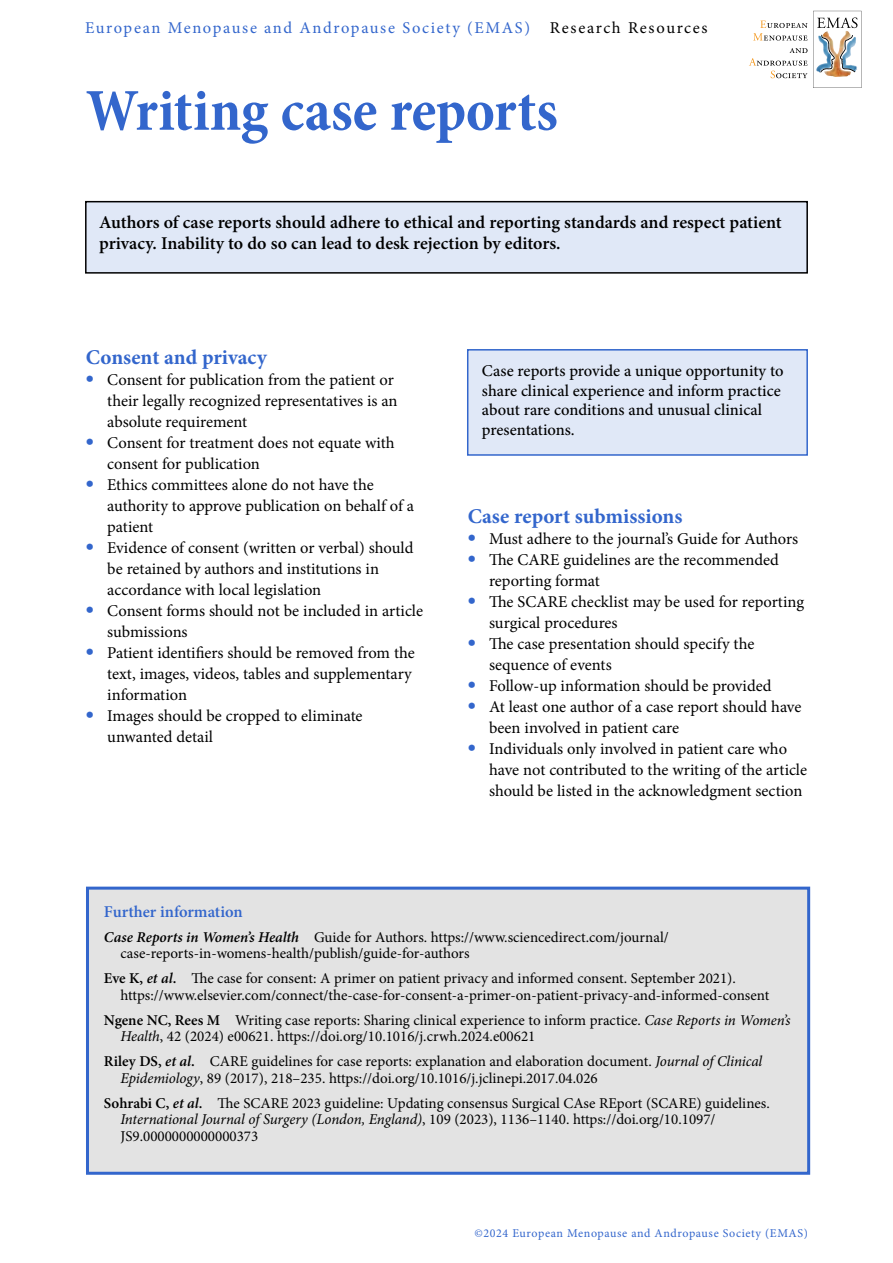
<style>
.page{position:relative;width:893px;height:1263px;background:#fff}
.page>*{position:absolute;margin:0;border:0;box-sizing:border-box;transform-origin:0 0}
.t1{font:700 condensed 60px "Minion Pro";letter-spacing:-.005em;color:#36c}
.t2{font:700 21px "Minion Pro";color:#36c}
.t3{font:600 18px/21px "Minion Pro";color:#000}
.t4{font:16.5px/21px "Minion Pro";color:#000}
.t5{font:500 16.5px/19.5px "Minion Pro";color:#000}
.t6{font:16.5px "Minion Pro";letter-spacing:.1em;color:#36c}
.t7{font:600 16.5px "Minion Pro";color:#36c}
.t8{font:15px/16.5px "Minion Pro";color:#000}
.t9{font:12px "Minion Pro";letter-spacing:.05em;color:#36c}
.s1{color:#000}
.s2{font-family:"Myriad Pro";font-weight:700;font-size:24px;color:#36c}
.s3{font-weight:600;font-style:italic}
.s4{font-weight:600}
.s5{font-style:italic}
</style>
<div class="page">
<svg style="left:749px;top:11px;width:112px;height:77px"></svg>
<div style="left:86px;top:202px;width:721px;height:71px;background:#e0e8f7"></div>
<div style="left:85px;top:201px;width:723px;height:73px;border:2px solid #000"></div>
<div style="left:87px;top:888px;width:722px;height:285px;background:#e3e3e3"></div>
<div style="left:86px;top:887px;width:724px;height:288px;border:3px solid #36c"></div>
<div style="left:468px;top:350px;width:339px;height:105px;background:#e0e8f7"></div>
<div style="left:467px;top:349px;width:341px;height:107px;border:2px solid #36c"></div>
<p class="t6" style="left:85px;top:17px;width:624px">European Menopause and Andropause Society (EMAS) <span class="s1">Research Resources</span></p>
<h1 class="t1" style="left:86px;top:69px;width:474px">Writing case reports</h1>
<p class="t3" style="left:99px;top:212px;width:684px">Authors of case reports should adhere to ethical and reporting standards and respect patient privacy. Inability to do so can lead to desk rejection by editors.</p>
<p class="t2" style="left:86px;top:343px;width:182px">Consent and privacy</p>
<p class="t4" style="left:107px;top:370px;width:292px;text-indent:-21px"><span class="s2">•</span> Consent for publication from the patient or their legally recognized representatives is an absolute requirement</p>
<p class="t4" style="left:107px;top:433px;width:289px;text-indent:-21px"><span class="s2">•</span> Consent for treatment does not equate with consent for publication</p>
<p class="t4" style="left:107px;top:475px;width:308px;text-indent:-21px"><span class="s2">•</span> Ethics committees alone do not have the authority to approve publication on behalf of a patient</p>
<p class="t4" style="left:107px;top:538px;width:308px;text-indent:-21px"><span class="s2">•</span> Evidence of consent (written or verbal) should be retained by authors and institutions in accordance with local legislation</p>
<p class="t4" style="left:107px;top:601px;width:317px;text-indent:-21px"><span class="s2">•</span> Consent forms should not be included in article submissions</p>
<p class="t4" style="left:107px;top:643px;width:309px;text-indent:-21px"><span class="s2">•</span> Patient identifiers should be removed from the text, images, videos, tables and supplementary information</p>
<p class="t4" style="left:107px;top:706px;width:257px;text-indent:-21px"><span class="s2">•</span> Images should be cropped to eliminate unwanted detail</p>
<p class="t5" style="left:482px;top:361px;width:303px">Case reports provide a unique opportunity to share clinical experience and inform practice about rare conditions and unusual clinical presentations.</p>
<p class="t2" style="left:468px;top:502px;width:216px">Case report submissions</p>
<p class="t4" style="left:468px;top:529px;width:332px"><span class="s2">•</span> Must adhere to the journal’s Guide for Authors</p>
<p class="t4" style="left:489px;top:550px;width:291px;text-indent:-21px"><span class="s2">•</span> The CARE guidelines are the recommended reporting format</p>
<p class="t4" style="left:489px;top:592px;width:317px;text-indent:-21px"><span class="s2">•</span> The SCARE checklist may be used for reporting surgical procedures</p>
<p class="t4" style="left:489px;top:634px;width:267px;text-indent:-21px"><span class="s2">•</span> The case presentation should specify the sequence of events</p>
<p class="t4" style="left:468px;top:676px;width:305px"><span class="s2">•</span> Follow-up information should be provided</p>
<p class="t4" style="left:489px;top:697px;width:314px;text-indent:-21px"><span class="s2">•</span> At least one author of a case report should have been involved in patient care</p>
<p class="t4" style="left:489px;top:739px;width:320px;text-indent:-21px"><span class="s2">•</span> Individuals only involved in patient care who have not contributed to the writing of the article should be listed in the acknowledgment section</p>
<p class="t7" style="left:104px;top:900px;width:140px">Further information</p>
<p class="t8" style="left:120px;top:929px;width:550px;text-indent:-16px"><span class="s3">Case Reports in Women’s Health</span> Guide for Authors. https://www.sciencedirect.com/journal/ case-reports-in-womens-health/publish/guide-for-authors</p>
<p class="t8" style="left:120px;top:970px;width:650px;text-indent:-16px"><span class="s4">Eve K,</span> <span class="s3">et al</span><span class="s4">.</span> The case for consent: A primer on patient privacy and informed consent. September 2021). https://www.elsevier.com/connect/the-case-for-consent-a-primer-on-patient-privacy-and-informed-consent</p>
<p class="t8" style="left:120px;top:1012px;width:671px;text-indent:-16px"><span class="s4">Ngene NC, Rees M</span> Writing case reports: Sharing clinical experience to inform practice. <span class="s5">Case Reports in Women’s<br>Health</span>, 42 (2024) e00621. https://doi.org/10.1016/j.crwh.2024.e00621</p>
<p class="t8" style="left:120px;top:1053px;width:643px;text-indent:-16px"><span class="s4">Riley DS,</span> <span class="s3">et al</span><span class="s4">.</span> CARE guidelines for case reports: explanation and elaboration document. <span class="s5">Journal of Clinical<br>Epidemiology</span>, 89 (2017), 218–235. https://doi.org/10.1016/j.jclinepi.2017.04.026</p>
<p class="t8" style="left:120px;top:1095px;width:651px;text-indent:-16px"><span class="s4">Sohrabi C,</span> <span class="s3">et al</span><span class="s4">.</span> The SCARE 2023 guideline: Updating consensus Surgical CAse REport (SCARE) guidelines.<br><span class="s5">International Journal of Surgery (London, England)</span>, 109 (2023), 1136–1140. https://doi.org/10.1097/<br>JS9.0000000000000373</p>
<p class="t9" style="left:474px;top:1225px;width:335px">©2024 European Menopause and Andropause Society (EMAS)</p>
</div>
